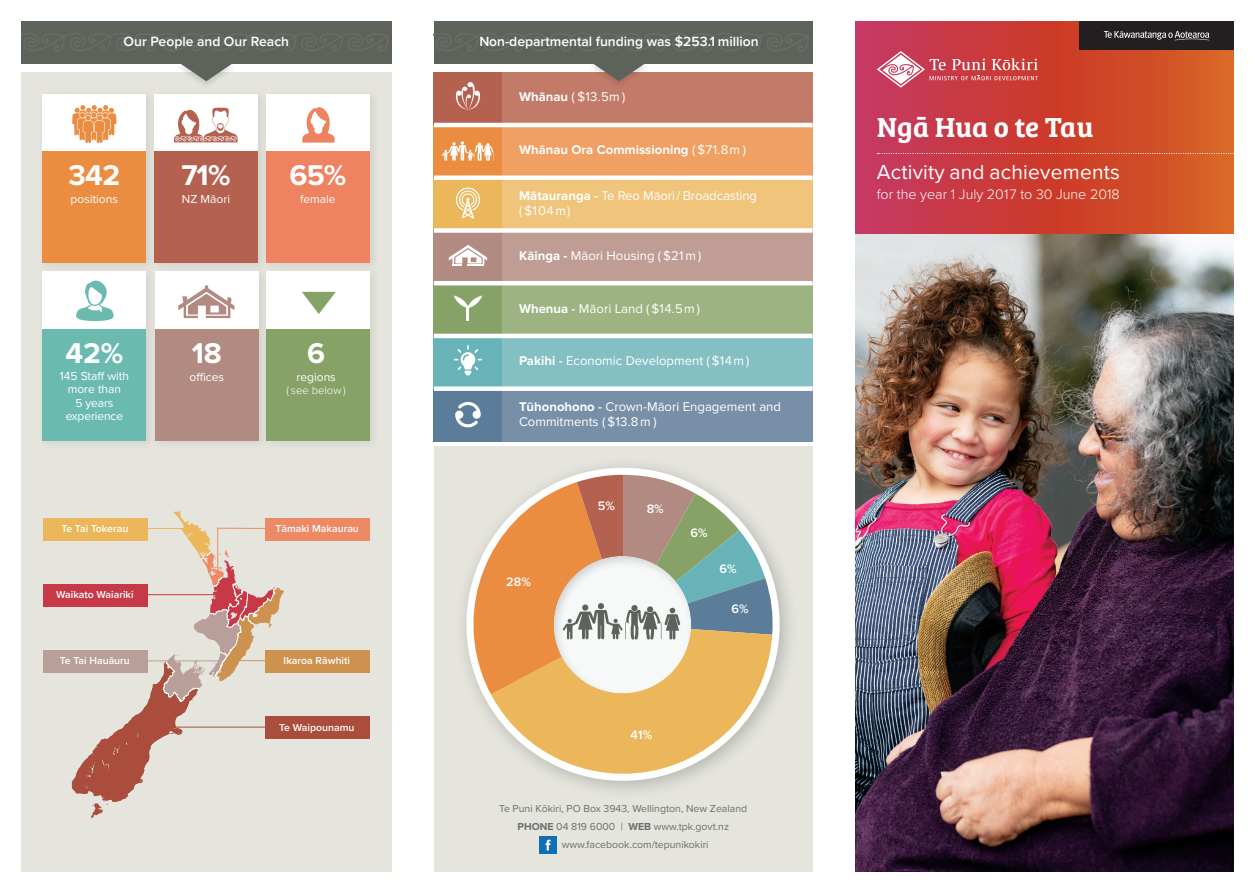
<style>
.page{position:relative;width:1255px;height:893px;background:#fff}
.page>*{position:absolute;margin:0;border:0;box-sizing:border-box;transform-origin:0 0}
.t1{font:700 29.55px "Proxima Nova";letter-spacing:-.02em;color:#fff}
.t2{font:600 28.5px "Bree Serif";color:#fff}
.t3{font:21px "Proxima Nova";letter-spacing:.01em;color:#fff}
.t4{font:300 14.25px "Proxima Nova";color:#fff}
.t5{font:600 14.25px "Proxima Nova";color:#fff}
.t6{font:600 13.8px "Proxima Nova";color:#fff}
.t7{font:13.2px/15px "Proxima Nova";color:#fff}
.t8{font:700 13.2px "Proxima Nova";color:#fff}
.t9{font:600 12.75px "Proxima Nova";color:#fff}
.t10{font:12px/13.4px "Proxima Nova";color:#fff;text-align:center}
.t11{font:300 11.25px "Proxima Nova";color:#fff}
.t12{font:10.5px "Proxima Nova";color:#6c6d70}
.t13{font:600 10.5px "Proxima Nova";color:#fff}
.s1{font-weight:700}
.s2{font-weight:400}
.s3{font-weight:600}
</style>
<div class="page">
<img style="left:855px;top:234px;width:378px;height:638px">
<div style="left:434px;top:446px;width:378px;height:426px;background:#e5e5de"></div>
<svg style="left:855px;top:21px;width:378px;height:213px;background:#cc4337"></svg>
<div style="left:1079px;top:21px;width:154px;height:29px;background:#231f20"></div>
<svg style="left:1103px;top:31px;width:106px;height:9px"></svg>
<svg style="left:877px;top:153px;width:357px;height:1px"></svg>
<svg style="left:876px;top:51px;width:161px;height:37px;background:#d25e66"></svg>
<div style="left:21px;top:72px;width:370px;height:800px;background:#e5e5de"></div>
<div style="left:434px;top:72px;width:68px;height:53px;background:#b5614f"></div>
<div style="left:502px;top:72px;width:310px;height:53px;background:#c37b69"></div>
<div style="left:434px;top:125px;width:68px;height:53px;background:#eb8d41"></div>
<div style="left:502px;top:125px;width:310px;height:53px;background:#f0a062"></div>
<div style="left:434px;top:178px;width:68px;height:52px;background:#ecb75a"></div>
<div style="left:502px;top:178px;width:310px;height:52px;background:#f0c47a"></div>
<div style="left:434px;top:230px;width:68px;height:53px;background:#b18a82"></div>
<div style="left:502px;top:230px;width:310px;height:53px;background:#bf9d95"></div>
<div style="left:434px;top:283px;width:68px;height:53px;background:#87a267"></div>
<div style="left:502px;top:283px;width:310px;height:53px;background:#9db381"></div>
<div style="left:434px;top:336px;width:68px;height:53px;background:#67b3b7"></div>
<div style="left:502px;top:336px;width:310px;height:53px;background:#84bfc3"></div>
<div style="left:434px;top:389px;width:68px;height:52px;background:#5c7d99"></div>
<div style="left:502px;top:389px;width:310px;height:52px;background:#788fa8"></div>
<hr style="left:434px;top:123px;width:68px;height:4px;background:#fff">
<hr style="left:502px;top:123px;width:310px;height:4px;background:#fff">
<div style="left:434px;top:175px;width:68px;height:5px;background:#fff"></div>
<div style="left:502px;top:175px;width:310px;height:5px;background:#fff"></div>
<div style="left:434px;top:228px;width:68px;height:5px;background:#fff"></div>
<div style="left:502px;top:228px;width:310px;height:5px;background:#fff"></div>
<hr style="left:434px;top:281px;width:68px;height:4px;background:#fff">
<hr style="left:502px;top:281px;width:310px;height:4px;background:#fff">
<hr style="left:434px;top:334px;width:68px;height:4px;background:#fff">
<hr style="left:502px;top:334px;width:310px;height:4px;background:#fff">
<div style="left:434px;top:386px;width:68px;height:5px;background:#fff"></div>
<div style="left:502px;top:386px;width:310px;height:5px;background:#fff"></div>
<div style="left:21px;top:21px;width:370px;height:43px;background:#5d625b"></div>
<svg style="left:21px;top:33px;width:368px;height:18px"></svg>
<div style="left:174px;top:61px;width:64px;height:29px;background:#231f20;opacity:.15"></div>
<svg style="left:178px;top:62px;width:56px;height:19px"></svg>
<div style="left:434px;top:21px;width:378px;height:43px;background:#5d625b"></div>
<svg style="left:434px;top:33px;width:375px;height:18px"></svg>
<div style="left:261px;top:266px;width:120px;height:185px;background:#dfdfd8"></div>
<div style="left:266px;top:271px;width:104px;height:169px;background:#fff"></div>
<div style="left:37px;top:266px;width:120px;height:185px;background:#231f20;opacity:.1"></div>
<div style="left:43px;top:271px;width:103px;height:169px;background:#fff"></div>
<div style="left:266px;top:329px;width:104px;height:112px;background:#87a267"></div>
<div style="left:43px;top:329px;width:103px;height:112px;background:#6bbab0"></div>
<div style="left:261px;top:88px;width:120px;height:186px;background:#dfdfd9"></div>
<div style="left:266px;top:94px;width:104px;height:169px;background:#fff"></div>
<div style="left:266px;top:151px;width:104px;height:112px;background:#ee8261"></div>
<svg style="left:302px;top:107px;width:33px;height:36px"></svg>
<svg style="left:76px;top:281px;width:38px;height:40px"></svg>
<svg style="left:302px;top:292px;width:34px;height:22px"></svg>
<div style="left:150px;top:266px;width:120px;height:185px;background:#231f20;opacity:.1"></div>
<div style="left:155px;top:271px;width:104px;height:169px;background:#fff"></div>
<div style="left:149px;top:88px;width:120px;height:186px;background:#231f20;opacity:.1"></div>
<div style="left:154px;top:94px;width:103px;height:169px;background:#fff"></div>
<div style="left:37px;top:88px;width:120px;height:186px;background:#231f20;opacity:.1"></div>
<div style="left:43px;top:94px;width:103px;height:169px;background:#fff"></div>
<div style="left:155px;top:329px;width:103px;height:112px;background:#b18a82"></div>
<div style="left:43px;top:151px;width:103px;height:112px;background:#eb8d41"></div>
<div style="left:154px;top:151px;width:103px;height:112px;background:#b5614f"></div>
<svg style="left:178px;top:285px;width:56px;height:33px"></svg>
<svg style="left:72px;top:105px;width:44px;height:38px"></svg>
<svg style="left:174px;top:108px;width:64px;height:34px"></svg>
<div style="left:43px;top:518px;width:105px;height:22px;background:#ecb75a"></div>
<div style="left:43px;top:584px;width:105px;height:23px;background:#c83947"></div>
<div style="left:43px;top:650px;width:105px;height:23px;background:#b99f99"></div>
<div style="left:265px;top:518px;width:104px;height:22px;background:#ee8966"></div>
<div style="left:265px;top:650px;width:104px;height:23px;background:#ce924f"></div>
<div style="left:265px;top:717px;width:104px;height:22px;background:#aa4d3c"></div>
<svg style="left:72px;top:511px;width:212px;height:307px"></svg>
<hr style="left:233px;top:660px;width:42px;height:1px;background:#ce924f">
<hr style="left:158px;top:727px;width:117px;height:1px;background:#aa4d3c">
<div style="left:453px;top:455px;width:346px;height:346px;background:#231f20;opacity:.25"></div>
<svg style="left:491px;top:694px;width:281px;height:101px;fill:#ecb75a"></svg>
<svg style="left:455px;top:475px;width:318px;height:219px"></svg>
<svg style="left:455px;top:64px;width:190px;height:46px"></svg>
<svg style="left:449px;top:245px;width:38px;height:21px"></svg>
<svg style="left:456px;top:188px;width:24px;height:31px"></svg>
<hr style="left:466px;top:306px;width:3px;height:15px;background:#fff">
<svg style="left:453px;top:295px;width:29px;height:13px"></svg>
<svg style="left:455px;top:401px;width:26px;height:27px"></svg>
<svg style="left:454px;top:345px;width:28px;height:30px"></svg>
<svg style="left:442px;top:141px;width:52px;height:20px"></svg>
<img style="left:540px;top:836px;width:17px;height:17px">
<p class="t5" style="left:121px;top:30px;width:171px">Our People and Our Reach</p>
<p class="t6" style="left:123px;top:31px;width:167px">Our People and Our Reach</p>
<h1 class="t1" style="left:68px;top:153px;width:53px">342</h1>
<p class="t10" style="left:71px;top:192px;width:49px">positions</p>
<h1 class="t1" style="left:181px;top:153px;width:50px">71%</h1>
<p class="t10" style="left:182px;top:192px;width:50px">NZ Māori</p>
<h1 class="t1" style="left:289px;top:153px;width:58px">65%</h1>
<p class="t10" style="left:300px;top:192px;width:37px">female</p>
<h1 class="t1" style="left:65px;top:331px;width:59px">42%</h1>
<p class="t10" style="left:60px;top:369px;width:71px">145 Staff with more than<br>5 years experience</p>
<h1 class="t1" style="left:192px;top:331px;width:32px">18</h1>
<p class="t10" style="left:189px;top:370px;width:36px">offices</p>
<h1 class="t1" style="left:307px;top:331px;width:20px">6</h1>
<p class="t10" style="left:296px;top:369px;width:41px">regions</p>
<p class="t11" style="left:286px;top:382px;width:61px">( see below )</p>
<p class="t13" style="left:61px;top:521px;width:68px">Te Tai Tokerau</p>
<p class="t13" style="left:275px;top:521px;width:85px">Tāmaki Makaurau</p>
<p class="t13" style="left:56px;top:587px;width:79px">Waikato Waiariki</p>
<p class="t13" style="left:60px;top:653px;width:71px">Te Tai Hauāuru</p>
<p class="t13" style="left:283px;top:653px;width:68px">Ikaroa Rāwhiti</p>
<p class="t13" style="left:279px;top:719px;width:77px">Te Waipounamu</p>
<p class="t6" style="left:479px;top:31px;width:281px">Non-departmental funding was $253.1 million</p>
<p class="t7" style="left:519px;top:89px;width:108px"><span class="s1">Whānau</span> ( $13.5m )</p>
<p class="t8" style="left:519px;top:140px;width:228px">Whānau Ora Commissioning <span class="s2">( $71.8m )</span></p>
<p class="t7" style="left:519px;top:188px;width:239px"><span class="s1">Mātauranga -</span> Te Reo Māori / Broadcasting ( $104m)</p>
<p class="t7" style="left:519px;top:248px;width:184px"><span class="s1">Kāinga -</span> Māori Housing ( $21m )</p>
<p class="t7" style="left:519px;top:300px;width:183px"><span class="s1">Whenua</span> <span class="s3">-</span> Māori Land ( $14.5m )</p>
<p class="t7" style="left:519px;top:353px;width:232px"><span class="s1">Pakihi</span> <span class="s3">-</span> Economic Development ( $14m )</p>
<p class="t7" style="left:519px;top:399px;width:263px"><span class="s1">Tūhonohono</span> <span class="s3">-</span> Crown-Māori Engagement and<br>Commitments ( $13.8m )</p>
<p class="t9" style="left:506px;top:572px;width:26px">28%</p>
<p class="t9" style="left:597px;top:496px;width:19px">5%</p>
<p class="t9" style="left:646px;top:499px;width:19px">8%</p>
<p class="t9" style="left:690px;top:523px;width:19px">6%</p>
<p class="t9" style="left:719px;top:559px;width:19px">6%</p>
<p class="t9" style="left:731px;top:600px;width:19px">6%</p>
<p class="t9" style="left:630px;top:725px;width:23px">41%</p>
<p class="t12" style="left:499px;top:800px;width:249px">Te Puni Kōkiri, PO Box 3943, Wellington, New Zealand</p>
<p class="t12" style="left:517px;top:818px;width:213px"><span class="s1">PHONE</span> 04 819 6000 | <span class="s1">WEB</span> www.tpk.govt.nz</p>
<p class="t12" style="left:561px;top:836px;width:148px">www.facebook.com/tepunikokiri</p>
<h2 class="t2" style="left:876px;top:105px;width:218px">Ngā Hua o te Tau</h2>
<h3 class="t3" style="left:876px;top:157px;width:245px">Activity and achievements</h3>
<p class="t4" style="left:876px;top:184px;width:244px">for the year 1 July 2017 to 30 June 2018</p>
</div>
